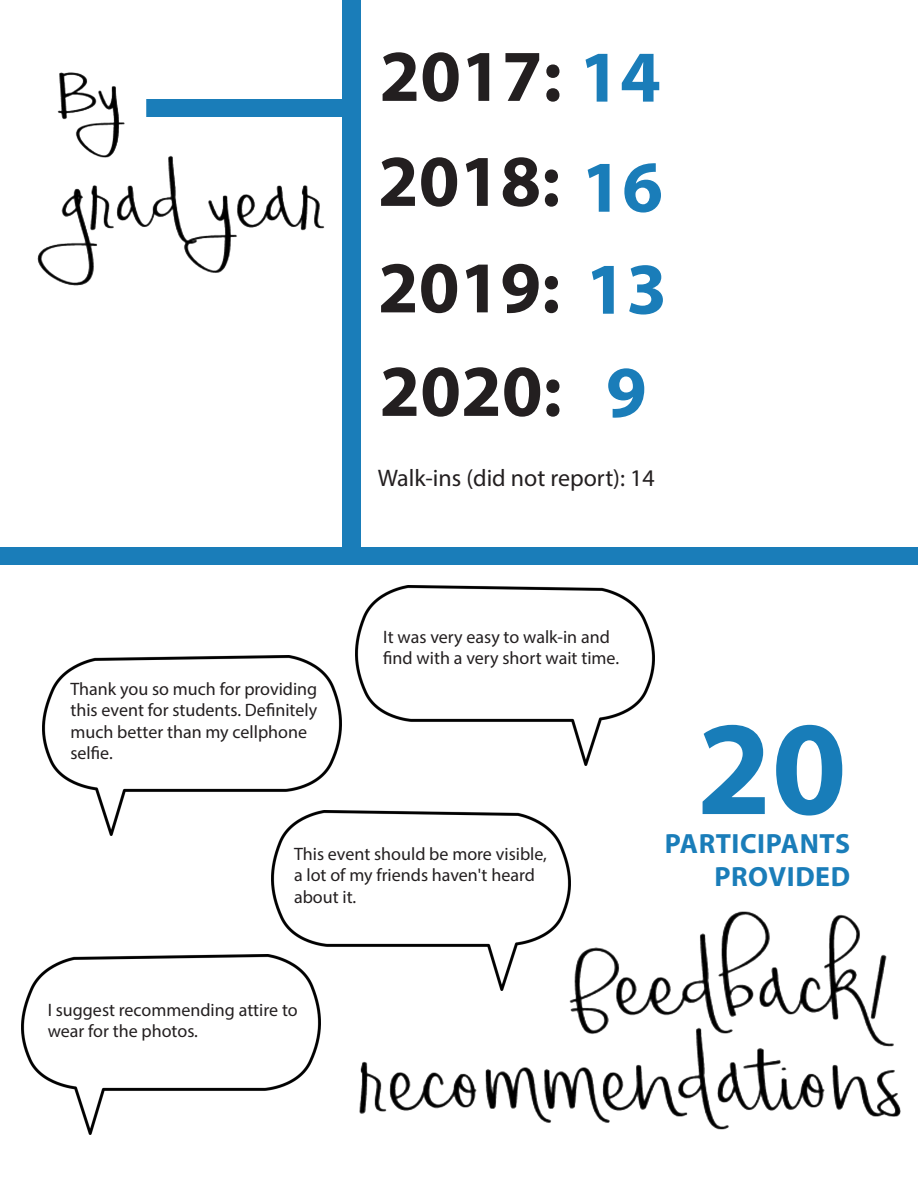
<style>
.page{position:relative;width:918px;height:1188px;background:#fff}
.page>*{position:absolute;margin:0;border:0;box-sizing:border-box;transform-origin:0 0}
.t1{font:700 135px "Myriad Pro";color:#187db9}
.t2{font:700 73.5px "Myriad Pro";color:#231f20}
.t3{font:700 73.5px "Myriad Pro";color:#1a7db9}
.t4{font:700 27.9px "Myriad Pro";letter-spacing:.02em;color:#1a7db9}
.t5{font:24px "Myriad Pro";color:#231f20}
.t6{font:18px/21.6px "Myriad Pro";color:#231f20}
.s1{color:#1a7db9}
</style>
<div class="page">
<img style="left:57px;top:72px;width:68px;height:76px">
<img style="left:37px;top:148px;width:288px;height:138px">
<div style="left:146px;top:99px;width:196px;height:18px;background:#1a7db9"></div>
<div style="left:342px;top:0;width:18px;height:547px;background:#1a7db9"></div>
<img style="left:569px;top:911px;width:318px;height:110px">
<img style="left:359px;top:1021px;width:542px;height:109px">
<img style="left:43px;top:655px;width:299px;height:180px">
<img style="left:271px;top:810px;width:299px;height:180px">
<img style="left:22px;top:954px;width:299px;height:180px">
<img style="left:356px;top:585px;width:299px;height:180px">
<div style="left:0;top:547px;width:918px;height:18px;background:#1a7db9"></div>
<p class="t2" style="left:380px;top:28px;width:283px">2017: <span class="s1">14</span></p>
<p class="t2" style="left:378px;top:133px;width:184px">2018:</p>
<p class="t3" style="left:581px;top:139px;width:83px">16</p>
<p class="t2" style="left:378px;top:240px;width:291px">2019: <span class="s1">13</span></p>
<p class="t2" style="left:380px;top:343px;width:184px">2020:</p>
<p class="t3" style="left:606px;top:344px;width:42px">9</p>
<p class="t5" style="left:378px;top:463px;width:279px">Walk-ins (did not report): 14</p>
<p class="t6" style="left:70px;top:677px;width:248px">Thank you so much for providing this event for students. Definitely much better than my cellphone selfie.</p>
<p class="t6" style="left:383px;top:626px;width:237px">It was very easy to walk-in and find with a very short wait time.</p>
<p class="t6" style="left:294px;top:842px;width:255px">This event should be more visible, a lot of my friends haven't heard about it.</p>
<p class="t6" style="left:48px;top:998px;width:252px">I suggest recommending attire to wear for the photos.</p>
<p class="t1" style="left:697px;top:681px;width:151px">20</p>
<p class="t4" style="left:665px;top:825px;width:187px">PARTICIPANTS</p>
<p class="t4" style="left:714px;top:858px;width:137px">PROVIDED</p>
</div>
